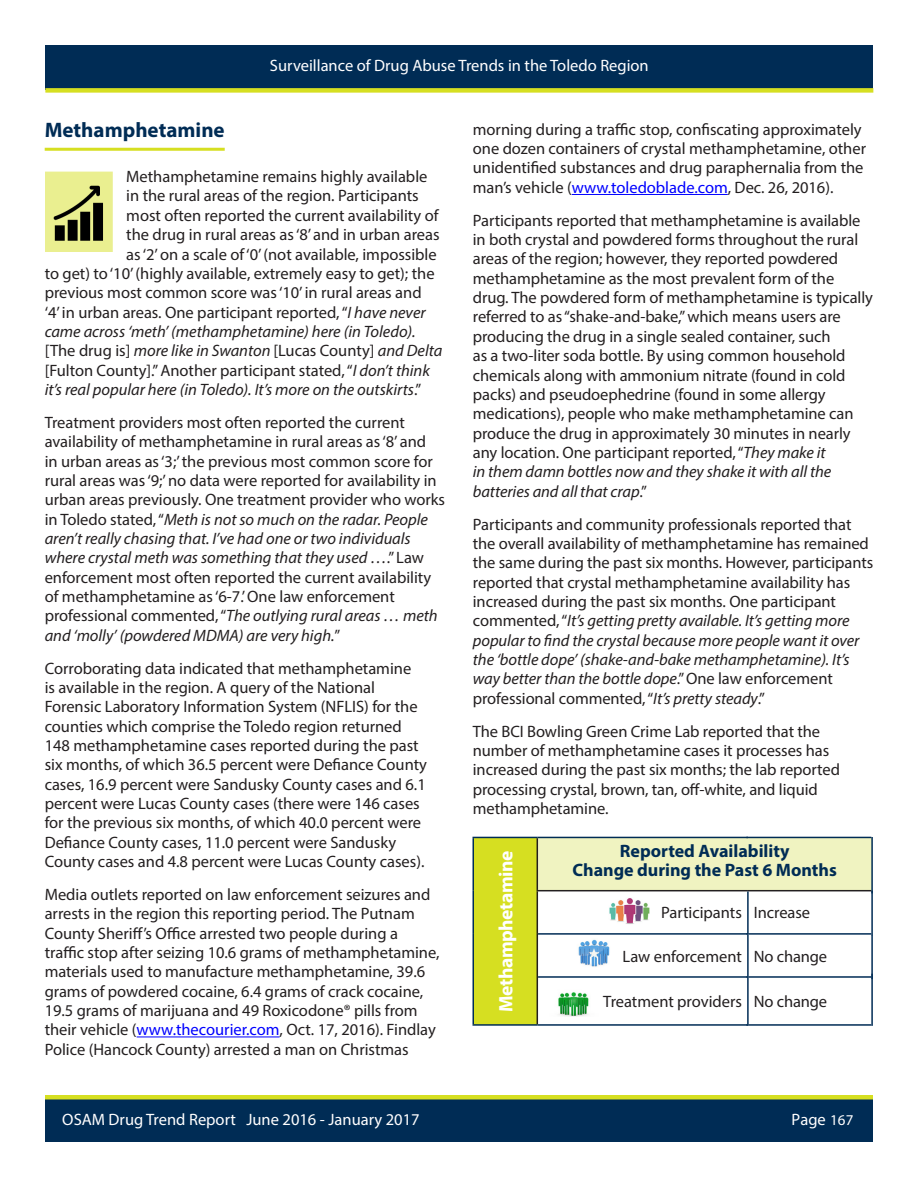
<style>
.page{position:relative;width:918px;height:1188px;background:#fff}
.page>*{position:absolute;margin:0;border:0;box-sizing:border-box;transform-origin:0 0}
.Subhead_with_rule_To{font:700 21px "Myriad Pro";color:#002c55}
.Paragraph_Body_Text{font:700 19.5px "Myriad Pro";letter-spacing:-.02em;color:#fff}
.Paragraph_Body_Text-2{font:700 18px/19.4px "Myriad Pro";color:#002c55;text-align:center}
.Paragraph_Body_Text-3{font:16.5px/19.4px "Myriad Pro";color:#231f20}
.Paragraph_Body_Text-4{font:italic 16.5px "Myriad Pro";color:#231f20}
.t1{font:16.5px "Myriad Pro";color:#fff}
.s1{font-style:italic}
.s2{font-style:normal}
.s3{color:#00f}
.s4{font-size:15px}
</style>
<div class="page">
<hr style="left:45px;top:148px;width:180px;height:3px;background:#d6df21">
<hr style="left:137px;top:1037px;width:143px;height:1px;background:#00f">
<hr style="left:572px;top:194px;width:156px;height:1px;background:#00f">
<div style="left:45px;top:172px;width:68px;height:80px;background:#eaef90"></div>
<img style="left:53px;top:185px;width:50px;height:56px">
<div style="left:473px;top:837px;width:64px;height:188px;background:#d6df21"></div>
<div style="left:537px;top:837px;width:335px;height:54px;background:#f0f3c1"></div>
<hr style="left:537px;top:838px;width:1px;height:52px;background:#231f20">
<hr style="left:537px;top:890px;width:211px;height:1px;background:#231f20">
<hr style="left:537px;top:891px;width:1px;height:43px;background:#231f20">
<hr style="left:748px;top:890px;width:123px;height:1px;background:#231f20">
<hr style="left:537px;top:934px;width:1px;height:43px;background:#231f20">
<hr style="left:537px;top:977px;width:1px;height:47px;background:#231f20">
<hr style="left:472px;top:837px;width:65px;height:1px;background:#002c55">
<hr style="left:472px;top:838px;width:2px;height:53px;background:#002c55">
<hr style="left:472px;top:891px;width:2px;height:43px;background:#002c55">
<hr style="left:472px;top:934px;width:2px;height:43px;background:#002c55">
<hr style="left:472px;top:977px;width:2px;height:47px;background:#002c55">
<hr style="left:472px;top:1024px;width:65px;height:2px;background:#002c55">
<hr style="left:537px;top:837px;width:211px;height:1px;background:#002c55">
<hr style="left:746px;top:837px;width:125px;height:1px;background:#002c55">
<hr style="left:871px;top:837px;width:2px;height:56px;background:#002c55">
<hr style="left:747px;top:891px;width:2px;height:42px;background:#002c55">
<hr style="left:871px;top:891px;width:2px;height:44px;background:#002c55">
<hr style="left:538px;top:933px;width:210px;height:2px;background:#002c55">
<hr style="left:746px;top:933px;width:125px;height:2px;background:#002c55">
<hr style="left:747px;top:935px;width:2px;height:41px;background:#002c55">
<hr style="left:871px;top:935px;width:2px;height:44px;background:#002c55">
<hr style="left:538px;top:976px;width:210px;height:2px;background:#002c55">
<hr style="left:746px;top:976px;width:125px;height:2px;background:#002c55">
<hr style="left:747px;top:978px;width:2px;height:46px;background:#002c55">
<hr style="left:871px;top:974px;width:2px;height:52px;background:#002c55">
<hr style="left:537px;top:1024px;width:211px;height:2px;background:#002c55">
<hr style="left:746px;top:1024px;width:125px;height:2px;background:#002c55">
<img style="left:609px;top:898px;width:41px;height:26px">
<img style="left:578px;top:939px;width:32px;height:28px">
<img style="left:558px;top:992px;width:31px;height:24px">
<div style="left:45px;top:45px;width:828px;height:45px;background:#002c55"></div>
<div style="left:45px;top:88px;width:828px;height:5px;background:#d6df21"></div>
<div style="left:45px;top:1097px;width:828px;height:45px;background:#002c55"></div>
<div style="left:45px;top:1095px;width:828px;height:5px;background:#d6df21"></div>
<p class="t1" style="left:270px;top:55px;width:380px">Surveillance of Drug Abuse Trends in the Toledo Region</p>
<p class="Subhead_with_rule_To" style="left:45px;top:116px;width:182px">Methamphetamine</p>
<p class="Paragraph_Body_Text-3" style="left:126px;top:167px;width:303px">Methamphetamine remains highly available</p>
<p class="Paragraph_Body_Text-3" style="left:126px;top:186px;width:294px">in the rural areas of the region. Participants</p>
<p class="Paragraph_Body_Text-3" style="left:126px;top:205px;width:314px">most often reported the current availability of</p>
<p class="Paragraph_Body_Text-3" style="left:126px;top:225px;width:315px">the drug in rural areas as ‘8’ and in urban areas</p>
<p class="Paragraph_Body_Text-3" style="left:126px;top:244px;width:312px">as ‘2’ on a scale of ‘0’ (not available, impossible</p>
<p class="Paragraph_Body_Text-3" style="left:45px;top:263px;width:391px">to get) to ‘10’ (highly available, extremely easy to get); the</p>
<p class="Paragraph_Body_Text-3" style="left:45px;top:283px;width:378px">previous most common score was ‘10’ in rural areas and</p>
<p class="Paragraph_Body_Text-3" style="left:45px;top:302px;width:382px">‘4’ in urban areas. One participant reported, “<span class="s1">I have never</span></p>
<p class="Paragraph_Body_Text-4" style="left:45px;top:321px;width:373px">came across ‘meth’ (methamphetamine) here (in Toledo).</p>
<p class="Paragraph_Body_Text-4" style="left:45px;top:341px;width:399px"><span class="s2">[The drug is]</span> more like in Swanton <span class="s2">[Lucas County]</span> and Delta</p>
<p class="Paragraph_Body_Text-3" style="left:45px;top:360px;width:387px">[Fulton County].” Another participant stated, “<span class="s1">I don’t think</span></p>
<p class="Paragraph_Body_Text-4" style="left:45px;top:379px;width:378px">it’s real popular here (in Toledo). It’s more on the outskirts<span class="s2">.”</span></p>
<p class="Paragraph_Body_Text-3" style="left:45px;top:412px;width:402px">Treatment providers most often reported the current availability of methamphetamine in rural areas as ‘8’ and<br>in urban areas as ‘3;’ the previous most common score for rural areas was ‘9;’ no data were reported for availability in urban areas previously. One treatment provider who works in Toledo stated, “<span class="s1">Meth is not so much on the radar. People aren’t really chasing that. I’ve had one or two individuals where crystal meth was something that they used …</span>.” Law enforcement most often reported the current availability of methamphetamine as ‘6-7.’ One law enforcement professional commented, “<span class="s1">The outlying rural areas … meth and ‘molly’ (powdered MDMA) are very high.</span>”</p>
<p class="Paragraph_Body_Text-3" style="left:45px;top:658px;width:384px">Corroborating data indicated that methamphetamine<br>is available in the region. A query of the National Forensic Laboratory Information System (NFLIS) for the counties which comprise the Toledo region returned 148 methamphetamine cases reported during the past six months, of which 36.5 percent were Defiance County cases, 16.9 percent were Sandusky County cases and 6.1 percent were Lucas County cases (there were 146 cases for the previous six months, of which 40.0 percent were Defiance County cases, 11.0 percent were Sandusky County cases and 4.8 percent were Lucas County cases).</p>
<p class="Paragraph_Body_Text-3" style="left:45px;top:885px;width:396px">Media outlets reported on law enforcement seizures and arrests in the region this reporting period. The Putnam County Sheriff’s Office arrested two people during a traffic stop after seizing 10.6 grams of methamphetamine, materials used to manufacture methamphetamine, 39.6 grams of powdered cocaine, 6.4 grams of crack cocaine, 19.5 grams of marijuana and 49 Roxicodone® pills from their vehicle (<span class="s3">www.thecourier.com</span>, Oct. 17, 2016). Findlay Police (Hancock County) arrested a man on Christmas</p>
<p class="Paragraph_Body_Text-3" style="left:473px;top:119px;width:395px">morning during a traffic stop, confiscating approximately one dozen containers of crystal methamphetamine, other unidentified substances and drug paraphernalia from the man’s vehicle (<span class="s3">www.toledoblade.com</span>, Dec. 26, 2016).</p>
<p class="Paragraph_Body_Text-3" style="left:473px;top:210px;width:402px">Participants reported that methamphetamine is available in both crystal and powdered forms throughout the rural areas of the region; however, they reported powdered methamphetamine as the most prevalent form of the drug. The powdered form of methamphetamine is typically referred to as “shake-and-bake,” which means users are producing the drug in a single sealed container, such<br>as a two-liter soda bottle. By using common household chemicals along with ammonium nitrate (found in cold packs) and pseudoephedrine (found in some allergy medications), people who make methamphetamine can produce the drug in approximately 30 minutes in nearly any location. One participant reported, “<span class="s1">They make it<br>in them damn bottles now and they shake it with all the batteries and all that crap</span>.”</p>
<p class="Paragraph_Body_Text-3" style="left:473px;top:514px;width:402px">Participants and community professionals reported that the overall availability of methamphetamine has remained the same during the past six months. However, participants reported that crystal methamphetamine availability has increased during the past six months. One participant commented, “<span class="s1">It’s getting pretty available. It’s getting more popular to find the crystal because more people want it over the ‘bottle dope’ (shake-and-bake methamphetamine). It’s way better than the bottle dope</span>.” One law enforcement professional commented, “<span class="s1">It’s pretty steady</span>.”</p>
<p class="Paragraph_Body_Text-3" style="left:473px;top:721px;width:369px">The BCI Bowling Green Crime Lab reported that the number of methamphetamine cases it processes has increased during the past six months; the lab reported processing crystal, brown, tan, off-white, and liquid methamphetamine.</p>
<p class="Paragraph_Body_Text" style="left:493px;top:1012px;width:163px;rotate:-90deg">Methamphetamine</p>
<p class="Paragraph_Body_Text-2" style="left:573px;top:841px;width:266px">Reported Availability<br>Change during the Past 6 Months</p>
<p class="Paragraph_Body_Text-3" style="left:661px;top:903px;width:82px">Participants</p>
<p class="Paragraph_Body_Text-3" style="left:754px;top:903px;width:58px">Increase</p>
<p class="Paragraph_Body_Text-3" style="left:623px;top:946px;width:121px">Law enforcement</p>
<p class="Paragraph_Body_Text-3" style="left:754px;top:946px;width:75px">No change</p>
<p class="Paragraph_Body_Text-3" style="left:603px;top:992px;width:140px">Treatment providers</p>
<p class="Paragraph_Body_Text-3" style="left:754px;top:992px;width:75px">No change</p>
<p class="t1" style="left:239px;top:1108px;width:130px">January-June 2013</p>
<p class="t1" style="left:62px;top:1109px;width:359px">OSAM Drug Trend Report June 2016 - January 2017</p>
<p class="t1" style="left:792px;top:1110px;width:63px">Page <span class="s4">167</span></p>
</div>
